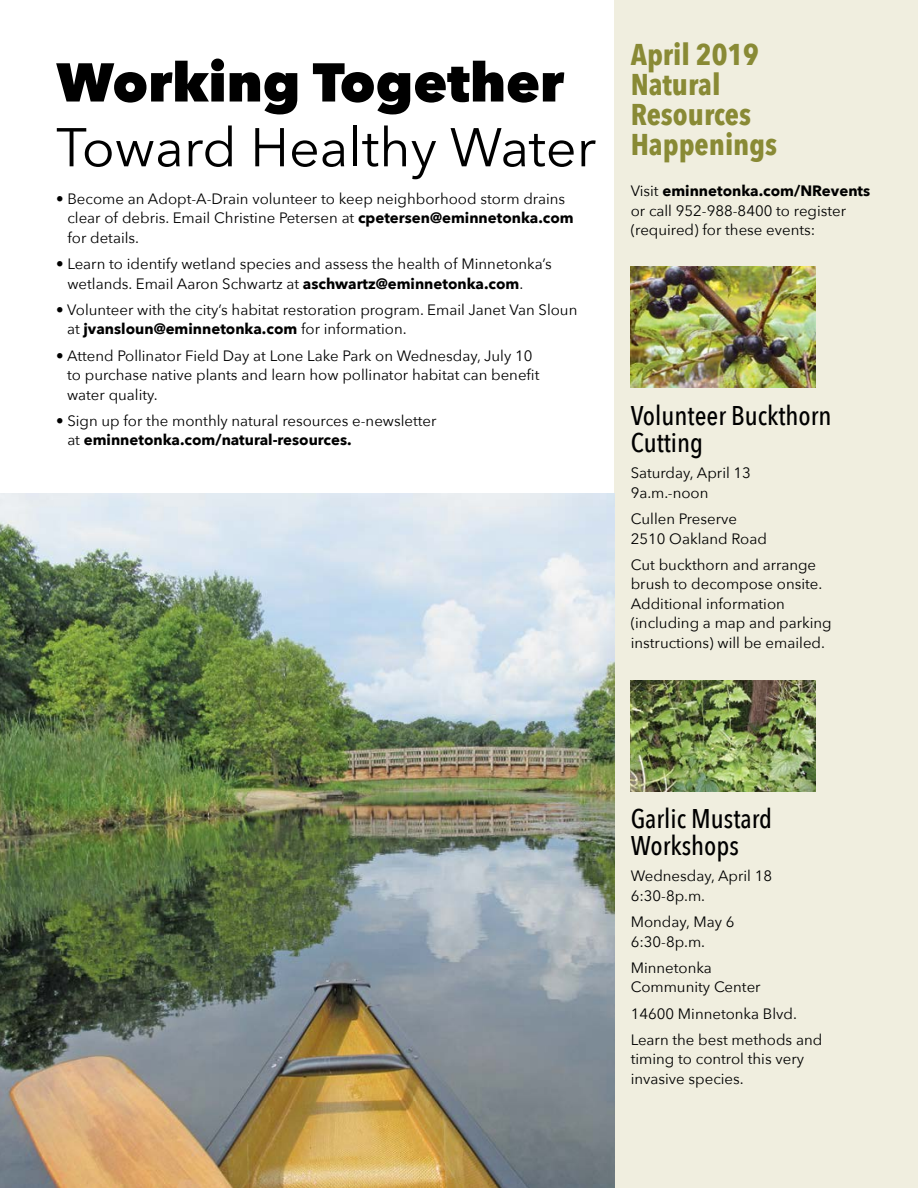
<style>
.page{position:relative;width:918px;height:1188px;background:#fff}
.page>*{position:absolute;margin:0;border:0;box-sizing:border-box;transform-origin:0 0}
.t1{font:54px "Avenir Next";color:#000}
.t2{font:800 54px "Avenir Next";color:#000}
.t3{font:700 30px/30px "Avenir Next Condensed";color:#898a35}
.t4{font:500 27px/27px "Avenir Next Condensed";color:#000}
.t5{font:15px/19.5px "Avenir Next";color:#000}
.s1{font-weight:700}
</style>
<div class="page">
<div style="left:615px;top:0;width:303px;height:1188px;background:#f0eedf"></div>
<img style="left:631px;top:266px;width:184px;height:122px">
<img style="left:631px;top:681px;width:184px;height:110px">
<img style="left:0;top:493px;width:615px;height:695px">
<h1 class="t2" style="left:56px;top:49px;width:509px">Working Together</h1>
<h1 class="t1" style="left:56px;top:102px;width:541px">Toward Healthy Water</h1>
<p class="t5" style="left:67px;top:188px;width:508px;text-indent:-11px">• Become an Adopt-A-Drain volunteer to keep neighborhood storm drains clear of debris. Email Christine Petersen at <span class="s1">cpetersen@eminnetonka.com </span>for details.</p>
<p class="t5" style="left:67px;top:254px;width:486px;text-indent:-11px">• Learn to identify wetland species and assess the health of Minnetonka’s wetlands. Email Aaron Schwartz at <span class="s1">aschwartz@eminnetonka.com</span>.</p>
<p class="t5" style="left:67px;top:299px;width:512px;text-indent:-11px">• Volunteer with the city’s habitat restoration program. Email Janet Van Sloun at <span class="s1">jvansloun@eminnetonka.com</span> for information.</p>
<p class="t5" style="left:67px;top:345px;width:474px;text-indent:-11px">• Attend Pollinator Field Day at Lone Lake Park on Wednesday, July 10 to purchase native plants and learn how pollinator habitat can benefit water quality.</p>
<p class="t5" style="left:67px;top:410px;width:371px;text-indent:-11px">• Sign up for the monthly natural resources e-newsletter at <span class="s1">eminnetonka.com/natural-resources.</span></p>
<h2 class="t3" style="left:631px;top:39px;width:148px">April 2019<br>Natural<br>Resources<br>Happenings</h2>
<p class="t5" style="left:631px;top:181px;width:241px">Visit <span class="s1">eminnetonka.com/NRevents </span>or call 952-988-8400 to register (required) for these events:</p>
<h3 class="t4" style="left:631px;top:402px;width:202px">Volunteer Buckthorn<br>Cutting</h3>
<p class="t5" style="left:631px;top:463px;width:122px">Saturday, April 13<br>9a.m.-noon</p>
<p class="t5" style="left:631px;top:508px;width:138px">Cullen Preserve<br>2510 Oakland Road</p>
<p class="t5" style="left:631px;top:554px;width:203px">Cut buckthorn and arrange brush to decompose onsite.<br>Additional information (including a map and parking instructions) will be emailed.</p>
<h3 class="t4" style="left:631px;top:805px;width:143px">Garlic Mustard<br>Workshops</h3>
<p class="t5" style="left:631px;top:866px;width:143px">Wednesday, April 18<br>6:30-8p.m.</p>
<p class="t5" style="left:631px;top:912px;width:105px">Monday, May 6<br>6:30-8p.m.</p>
<p class="t5" style="left:631px;top:957px;width:131px">Minnetonka<br>Community Center</p>
<p class="t5" style="left:631px;top:1000px;width:193px;line-height:26.2px">14600 Minnetonka Blvd.<br>Learn the best methods and</p>
<p class="t5" style="left:631px;top:1049px;width:175px">timing to control this very invasive species.</p>
</div>
